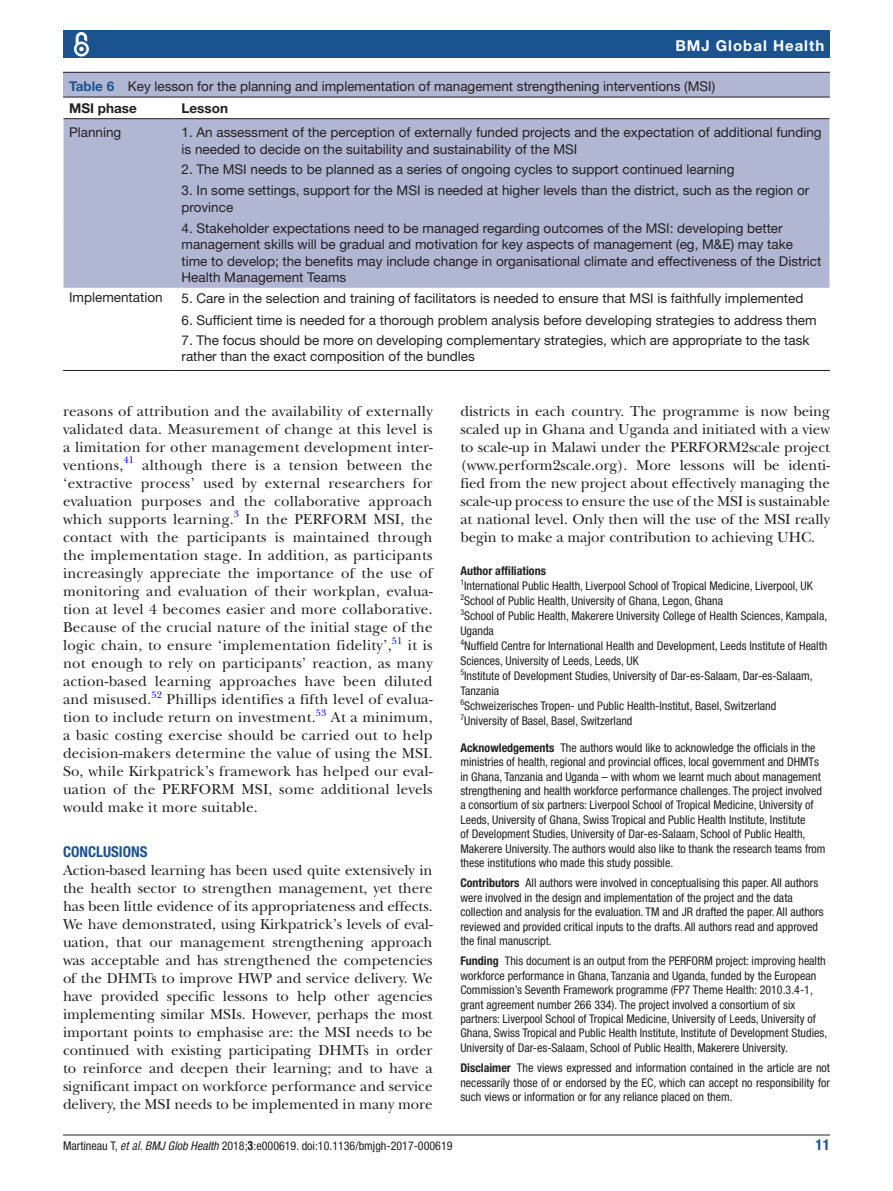
<style>
.page{position:relative;width:893px;height:1191px;background:#fff}
.page>*{position:absolute;margin:0;border:0;box-sizing:border-box;transform-origin:0 0}
.t1{font:15px/18px "New Baskerville";letter-spacing:.015em;color:#231f20;text-align:justify}
.t2{font:700 15px "Helvetica Neue LT Std";letter-spacing:.065em;color:#fff}
.t3{font:700 condensed 15px "Helvetica Neue LT Std";color:#1b5391}
.t4{font:13.5px/16.2px "Helvetica Neue LT Std";color:#231f20}
.t5{font:700 13.5px "Helvetica Neue LT Std";color:#231f20}
.t6{font:condensed 12px/14.4px "Helvetica Neue LT Std";color:#231f20}
.t7{font:700 condensed 12px "Helvetica Neue LT Std";color:#231f20}
.t8{font:9.9px "New Baskerville";letter-spacing:.015em;color:#00f}
.t9{font:condensed 7.95px "Helvetica Neue LT Std";color:#231f20}
.s1{font-weight:700;color:#1b5391}
.s2{font-weight:700}
.s3{font-family:"Helvetica LT Std";font-style:italic}
.s4{font-style:italic}
.s5{font-family:"Helvetica LT Std";font-weight:700}
</style>
<div class="page">
<hr style="left:63px;top:1134px;width:767px;height:1px;background:#231f20">
<div style="left:63px;top:31px;width:767px;height:27px;background:#1b5391"></div>
<svg style="left:74px;top:32px;width:15px;height:25px"></svg>
<div style="left:78px;top:45px;width:7px;height:8px;border:1px solid #1b5391;border-radius:50%"></div>
<div style="left:63px;top:73px;width:767px;height:298px;background:#b1b7d3"></div>
<hr style="left:63px;top:72px;width:767px;height:1px;background:#231f20">
<svg style="left:64px;top:97px;width:766px;height:273px"></svg>
<hr style="left:63px;top:370px;width:112px;height:1px;background:#231f20">
<hr style="left:63px;top:97px;width:112px;height:1px;background:#231f20">
<hr style="left:63px;top:118px;width:113px;height:1px;background:#231f20">
<hr style="left:176px;top:97px;width:654px;height:1px;background:#231f20">
<hr style="left:176px;top:118px;width:654px;height:1px;background:#231f20">
<hr style="left:176px;top:370px;width:654px;height:1px;background:#231f20">
<svg style="left:63px;top:97px;width:1px;height:22px"></svg>
<hr style="left:63px;top:119px;width:1px;height:39px;background:#fff">
<svg style="left:63px;top:158px;width:1px;height:22px"></svg>
<hr style="left:63px;top:180px;width:1px;height:37px;background:#fff">
<hr style="left:63px;top:217px;width:1px;height:71px;background:#fff">
<svg style="left:63px;top:288px;width:1px;height:43px"></svg>
<hr style="left:63px;top:331px;width:1px;height:39px;background:#fff">
<p class="t2" style="left:675px;top:36px;width:150px">BMJ Global Health</p>
<p class="t4" style="left:69px;top:75px;width:648px;line-height:22px"><span class="s1">Table 6</span> Key lesson for the planning and implementation of management strengthening interventions (MSI)<br><span class="s2">MSI phase</span></p>
<p class="t5" style="left:182px;top:99px;width:48px">Lesson</p>
<p class="t4" style="left:69px;top:124px;width:54px">Planning</p>
<p class="t4" style="left:182px;top:124px;width:642px">1. An assessment of the perception of externally funded projects and the expectation of additional funding is needed to decide on the suitability and sustainability of the MSI</p>
<p class="t4" style="left:182px;top:161px;width:554px">2. The MSI needs to be planned as a series of ongoing cycles to support continued learning</p>
<p class="t4" style="left:182px;top:182px;width:629px">3. In some settings, support for the MSI is needed at higher levels than the district, such as the region or province</p>
<p class="t4" style="left:182px;top:220px;width:641px">4. Stakeholder expectations need to be managed regarding outcomes of the MSI: developing better management skills will be gradual and motivation for key aspects of management (eg, M&amp;E) may take time to develop; the benefits may include change in organisational climate and effectiveness of the District Health Management Teams</p>
<p class="t4" style="left:69px;top:289px;width:95px">Implementation</p>
<p class="t4" style="left:182px;top:290px;width:623px">5. Care in the selection and training of facilitators is needed to ensure that MSI is faithfully implemented</p>
<p class="t4" style="left:182px;top:312px;width:637px">6. Sufficient time is needed for a thorough problem analysis before developing strategies to address them</p>
<p class="t4" style="left:182px;top:332px;width:629px">7. The focus should be more on developing complementary strategies, which are appropriate to the task rather than the exact composition of the bundles</p>
<p class="t1" style="left:63px;top:402px;width:371px">reasons of attribution and the availability of externally validated data. Measurement of change at this level is a limitation for other management development inter&shy;ventions,</p>
<p class="t8" style="left:124px;top:454px;width:12px">41</p>
<p class="t1" style="left:63px;top:456px;width:371px;text-indent:79px">although there is a tension between the ‘extractive process’ used by external researchers for evaluation purposes and the collaborative approach which supports learning.</p>
<p class="t8" style="left:234px;top:508px;width:7px">3</p>
<p class="t1" style="left:63px;top:510px;width:371px;text-indent:182px">In the PERFORM MSI, the contact with the participants is maintained through the implementation stage. In addition, as participants increasingly appreciate the importance of the use of monitoring and evaluation of their workplan, evalua&shy;tion at level 4 becomes easier and more collaborative.<br>Because of the crucial nature of the initial stage of the logic chain, to ensure ‘implementation fidelity’,</p>
<p class="t8" style="left:392px;top:634px;width:12px">51</p>
<p class="t1" style="left:63px;top:636px;width:371px;text-indent:345px">it is not enough to rely on participants’ reaction, as many action-based learning approaches have been diluted and misused.</p>
<p class="t8" style="left:151px;top:688px;width:12px">52</p>
<p class="t1" style="left:63px;top:690px;width:371px;text-indent:104px">Phillips identifies a fifth level of evalua&shy;tion to include return on investment.</p>
<p class="t8" style="left:316px;top:706px;width:12px">53</p>
<p class="t1" style="left:63px;top:708px;width:371px;text-indent:268px">At a minimum, a basic costing exercise should be carried out to help decision-makers determine the value of using the MSI.<br>So, while Kirkpatrick’s framework has helped our eval&shy;uation of the PERFORM MSI, some additional levels would make it more suitable.</p>
<p class="t3" style="left:63px;top:843px;width:86px">Conclusions</p>
<p class="t1" style="left:63px;top:861px;width:371px">Action-based learning has been used quite extensively in the health sector to strengthen management, yet there has been little evidence of its appropriateness and effects.<br>We have demonstrated, using Kirkpatrick’s levels of eval&shy;uation, that our management strengthening approach was acceptable and has strengthened the competencies of the DHMTs to improve HWP and service delivery. We have provided specific lessons to help other agencies implementing similar MSIs. However, perhaps the most important points to emphasise are: the MSI needs to be continued with existing participating DHMTs in order to reinforce and deepen their learning; and to have a significant impact on workforce performance and service delivery, the MSI needs to be implemented in many more</p>
<p class="t1" style="left:460px;top:402px;width:371px">districts in each country. The programme is now being scaled up in Ghana and Uganda and initiated with a view to scale-up in Malawi under the PERFORM2scale project (www.perform2scale.org). More lessons will be identi&shy;fied from the new project about effectively managing the scale-up process to ensure the use of the MSI is sustainable at national level. Only then will the use of the MSI really begin to make a major contribution to achieving UHC.</p>
<p class="t7" style="left:460px;top:563px;width:87px">Author affiliations</p>
<p class="t9" style="left:460px;top:577px;width:5px">1</p>
<p class="t6" style="left:464px;top:578px;width:350px">International Public Health, Liverpool School of Tropical Medicine, Liverpool, UK</p>
<p class="t9" style="left:460px;top:592px;width:5px">2</p>
<p class="t6" style="left:464px;top:593px;width:260px">School of Public Health, University of Ghana, Legon, Ghana</p>
<p class="t9" style="left:460px;top:607px;width:5px">3</p>
<p class="t6" style="left:460px;top:608px;width:368px;line-height:15px;text-indent:4px">School of Public Health, Makerere University College of Health Sciences, Kampala,<br>Uganda</p>
<p class="t9" style="left:460px;top:637px;width:5px">4</p>
<p class="t6" style="left:460px;top:638px;width:369px;line-height:15px;text-indent:4px">Nuffield Centre for International Health and Development, Leeds Institute of Health<br>Sciences, University of Leeds, Leeds, UK</p>
<p class="t9" style="left:460px;top:667px;width:5px">5</p>
<p class="t6" style="left:460px;top:668px;width:354px;line-height:15px;text-indent:4px">Institute of Development Studies, University of Dar-es-Salaam, Dar-es-Salaam,<br>Tanzania</p>
<p class="t9" style="left:460px;top:697px;width:5px">6</p>
<p class="t6" style="left:464px;top:698px;width:314px">Schweizerisches Tropen- und Public Health-Institut, Basel, Switzerland</p>
<p class="t9" style="left:460px;top:712px;width:5px">7</p>
<p class="t6" style="left:464px;top:713px;width:170px">University of Basel, Basel, Switzerland</p>
<p class="t6" style="left:460px;top:740px;width:367px"><span class="s2">Acknowledgements</span> The authors would like to acknowledge the officials in the ministries of health, regional and provincial offices, local government and DHMTs in Ghana, Tanzania and Uganda – with whom we learnt much about management strengthening and health workforce performance challenges. The project involved a consortium of six partners: Liverpool School of Tropical Medicine, University of Leeds, University of Ghana, Swiss Tropical and Public Health Institute, Institute<br>of Development Studies, University of Dar-es-Salaam, School of Public Health, Makerere University. The authors would also like to thank the research teams from these institutions who made this study possible.</p>
<p class="t6" style="left:460px;top:875px;width:365px"><span class="s2">Contributors</span> All authors were involved in conceptualising this paper. All authors were involved in the design and implementation of the project and the data collection and analysis for the evaluation. TM and JR drafted the paper. All authors reviewed and provided critical inputs to the drafts. All authors read and approved the final manuscript.</p>
<p class="t6" style="left:460px;top:953px;width:368px"><span class="s2">Funding</span> This document is an output from the PERFORM project: improving health workforce performance in Ghana, Tanzania and Uganda, funded by the European Commission’s Seventh Framework programme (FP7 Theme Health: 2010.3.4-1, grant agreement number 266 334). The project involved a consortium of six partners: Liverpool School of Tropical Medicine, University of Leeds, University of Ghana, Swiss Tropical and Public Health Institute, Institute of Development Studies, University of Dar-es-Salaam, School of Public Health, Makerere University.</p>
<p class="t6" style="left:460px;top:1060px;width:371px;text-align:justify"><span class="s2">Disclaimer</span> The views expressed and information contained in the article are not necessarily those of or endorsed by the EC, which can accept no responsibility for such views or information or for any reliance placed on them.</p>
<p class="t6" style="left:63px;top:1138px;width:391px">Martineau T, <span class="s3">et al</span>. <span class="s4">BMJ Glob Health</span> 2018;<span class="s5">3</span>:e000619. doi:10.1136/bmjgh-2017-000619</p>
<p class="t3" style="left:816px;top:1135px;width:16px">11</p>
</div>
